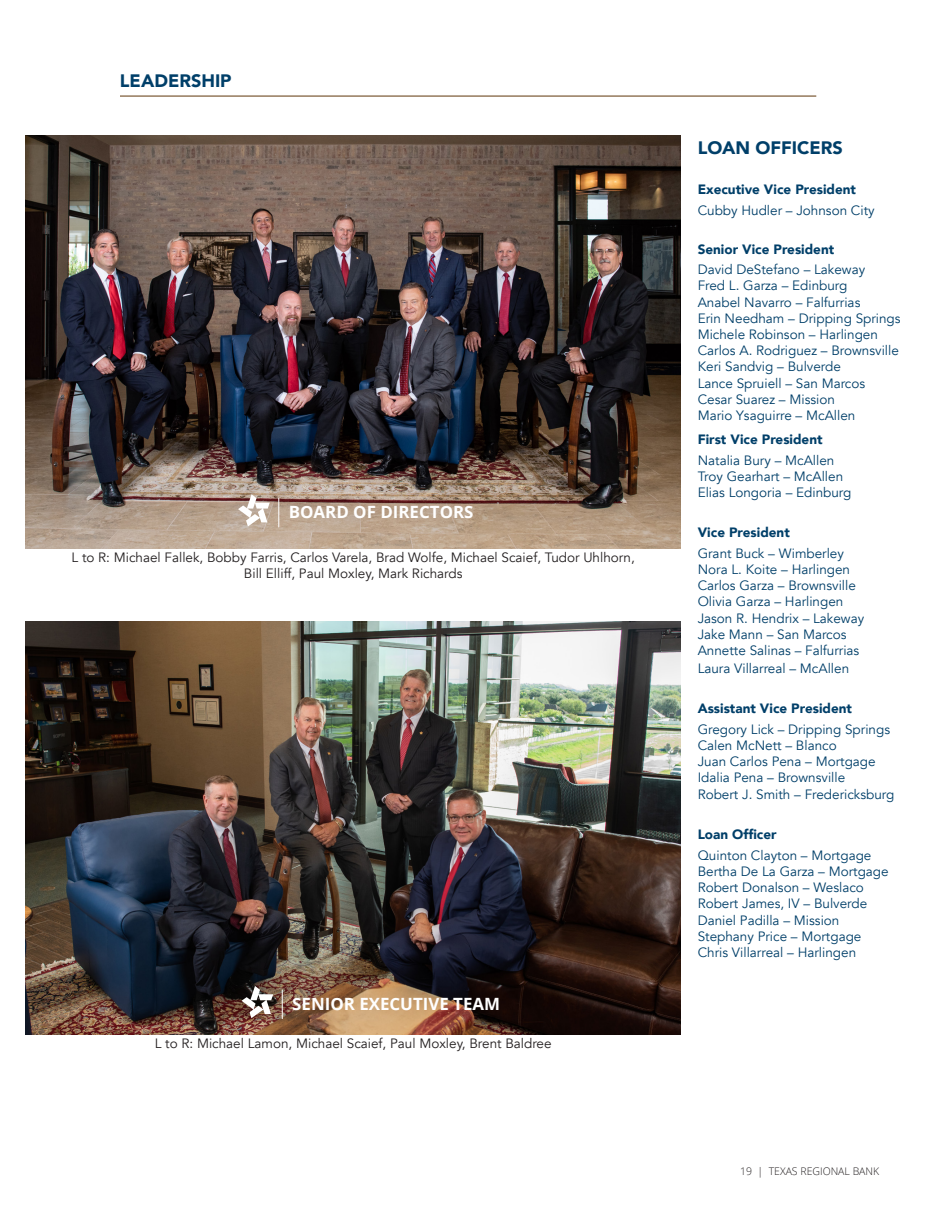
<style>
.page{position:relative;width:945px;height:1215px;background:#fff}
.page>*{position:absolute;margin:0;border:0;box-sizing:border-box;transform-origin:0 0}
.t1{font:900 18px "Avenir";color:#003f69}
.t2{font:700 16.95px "Open Sans";color:#fff}
.t3{font:13.5px "Avenir";color:#003f69}
.t4{font:13.5px/16.2px "Avenir";color:#231f20;text-align:center}
.t5{font:900 13.5px "Avenir";color:#003f69}
.t6{font:300 10.5px "Open Sans";color:#231f20}
</style>
<div class="page">
<img style="left:26px;top:621px;width:655px;height:413px">
<img style="left:26px;top:136px;width:655px;height:413px">
<svg style="left:242px;top:986px;width:31px;height:32px"></svg>
<svg style="left:282px;top:990px;width:1px;height:29px"></svg>
<svg style="left:238px;top:494px;width:32px;height:33px"></svg>
<svg style="left:278px;top:498px;width:1px;height:29px"></svg>
<hr style="left:120px;top:95px;width:696px;height:2px;background:#94795c">
<p class="t1" style="left:120px;top:65px;width:113px">LEADERSHIP</p>
<p class="t2" style="left:289px;top:500px;width:186px">BOARD OF DIRECTORS</p>
<p class="t4" style="left:72px;top:550px;width:565px">L to R: Michael Fallek, Bobby Farris, Carlos Varela, Brad Wolfe, Michael Scaief, Tudor Uhlhorn,<br>Bill Elliff, Paul Moxley, Mark Richards</p>
<p class="t2" style="left:292px;top:992px;width:209px">SENIOR EXECUTIVE TEAM</p>
<p class="t4" style="left:155px;top:1035px;width:398px">L to R: Michael Lamon, Michael Scaief, Paul Moxley, Brent Baldree</p>
<p class="t1" style="left:698px;top:132px;width:147px">LOAN OFFICERS</p>
<p class="t5" style="left:698px;top:178px;width:160px">Executive Vice President</p>
<p class="t3" style="left:698px;top:202px;width:179px">Cubby Hudler – Johnson City</p>
<p class="t5" style="left:698px;top:237px;width:138px">Senior Vice President</p>
<p class="t3" style="left:698px;top:262px;width:169px">David DeStefano – Lakeway</p>
<p class="t3" style="left:698px;top:278px;width:151px">Fred L. Garza – Edinburg</p>
<p class="t3" style="left:698px;top:294px;width:164px">Anabel Navarro – Falfurrias</p>
<p class="t3" style="left:698px;top:310px;width:204px">Erin Needham – Dripping Springs</p>
<p class="t3" style="left:698px;top:326px;width:182px">Michele Robinson – Harlingen</p>
<p class="t3" style="left:698px;top:343px;width:203px">Carlos A. Rodriguez – Brownsville</p>
<p class="t3" style="left:698px;top:359px;width:145px">Keri Sandvig – Bulverde</p>
<p class="t3" style="left:698px;top:375px;width:169px">Lance Spruiell – San Marcos</p>
<p class="t3" style="left:698px;top:391px;width:139px">Cesar Suarez – Mission</p>
<p class="t3" style="left:698px;top:407px;width:159px">Mario Ysaguirre – McAllen</p>
<p class="t5" style="left:698px;top:428px;width:126px">First Vice President</p>
<p class="t3" style="left:698px;top:452px;width:138px">Natalia Bury – McAllen</p>
<p class="t3" style="left:698px;top:468px;width:147px">Troy Gearhart – McAllen</p>
<p class="t3" style="left:698px;top:485px;width:155px">Elias Longoria – Edinburg</p>
<p class="t5" style="left:698px;top:521px;width:94px">Vice President</p>
<p class="t3" style="left:698px;top:545px;width:148px">Grant Buck – Wimberley</p>
<p class="t3" style="left:698px;top:561px;width:154px">Nora L. Koite – Harlingen</p>
<p class="t3" style="left:698px;top:578px;width:160px">Carlos Garza – Brownsville</p>
<p class="t3" style="left:698px;top:594px;width:147px">Olivia Garza – Harlingen</p>
<p class="t3" style="left:698px;top:610px;width:168px">Jason R. Hendrix – Lakeway</p>
<p class="t3" style="left:698px;top:626px;width:150px">Jake Mann – San Marcos</p>
<p class="t3" style="left:698px;top:642px;width:163px">Annette Salinas – Falfurrias</p>
<p class="t3" style="left:698px;top:660px;width:153px">Laura Villarreal – McAllen</p>
<p class="t5" style="left:698px;top:697px;width:156px">Assistant Vice President</p>
<p class="t3" style="left:698px;top:721px;width:194px">Gregory Lick – Dripping Springs</p>
<p class="t3" style="left:698px;top:737px;width:141px">Calen McNett – Blanco</p>
<p class="t3" style="left:698px;top:754px;width:180px">Juan Carlos Pena – Mortgage</p>
<p class="t3" style="left:698px;top:770px;width:149px">Idalia Pena – Brownsville</p>
<p class="t3" style="left:698px;top:786px;width:198px">Robert J. Smith – Fredericksburg</p>
<p class="t5" style="left:698px;top:823px;width:80px">Loan Officer</p>
<p class="t3" style="left:698px;top:847px;width:175px">Quinton Clayton – Mortgage</p>
<p class="t3" style="left:698px;top:863px;width:193px">Bertha De La Garza – Mortgage</p>
<p class="t3" style="left:698px;top:880px;width:168px">Robert Donalson – Weslaco</p>
<p class="t3" style="left:698px;top:896px;width:171px">Robert James, IV – Bulverde</p>
<p class="t3" style="left:698px;top:912px;width:143px">Daniel Padilla – Mission</p>
<p class="t3" style="left:698px;top:928px;width:165px">Stephany Price – Mortgage</p>
<p class="t3" style="left:698px;top:944px;width:160px">Chris Villarreal – Harlingen</p>
<p class="t6" style="left:740px;top:1164px;width:141px">19 | TEXAS REGIONAL BANK</p>
</div>
